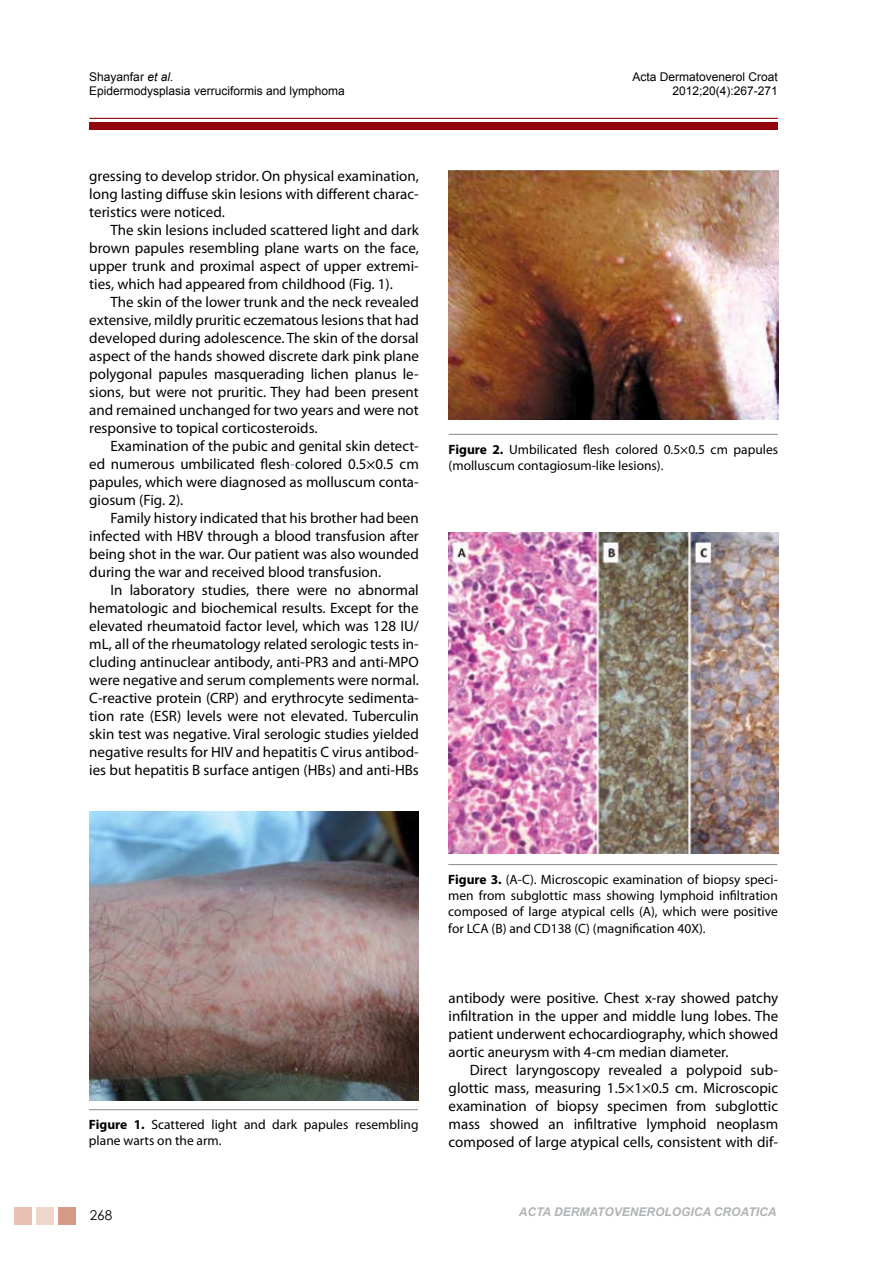
<style>
.page{position:relative;width:893px;height:1263px;background:#fff}
.page>*{position:absolute;margin:0;border:0;box-sizing:border-box;transform-origin:0 0}
.t1{font:15px/18px "Myriad Pro";color:#000;text-align:justify}
.t2{font:13.5px/16.2px "Myriad Pro";color:#000}
.t3{font:13.5px "Century Gothic";color:#000}
.t4{font:12px "Arial";color:#000}
.t5{font:italic 700 12px "Arial";color:#b1b4b6}
.s1{font-style:italic}
.s2{color:#548dd4}
.s3{font-weight:700}
</style>
<div class="page">
<div style="left:89px;top:122px;width:689px;height:8px;background:#92050c"></div>
<hr style="left:89px;top:118px;width:689px;height:1px;background:#92050c">
<div style="left:14px;top:1207px;width:18px;height:18px;background:#e7c1b3"></div>
<div style="left:36px;top:1207px;width:18px;height:18px;background:#efd6cc"></div>
<div style="left:59px;top:1207px;width:17px;height:18px;background:#d69b88"></div>
<hr style="left:89px;top:1109px;width:329px;height:1px;background:#939598">
<hr style="left:449px;top:434px;width:329px;height:1px;background:#939598">
<hr style="left:448px;top:864px;width:329px;height:1px;background:#939598">
<img style="left:89px;top:811px;width:330px;height:290px">
<img style="left:449px;top:170px;width:329px;height:250px">
<img style="left:449px;top:532px;width:329px;height:321px">
<p class="t4" style="left:89px;top:69px;width:86px">Shayanfar <span class="s1">et al.</span></p>
<p class="t4" style="left:632px;top:69px;width:147px">Acta Dermatovenerol Croat</p>
<p class="t4" style="left:89px;top:83px;width:257px">Epidermodysplasia verruciformis and lymphoma</p>
<p class="t4" style="left:672px;top:83px;width:107px">2012;20(4):267-271</p>
<p class="t1" style="left:89px;top:167px;width:331px">gressing to develop stridor. On physical examination, long lasting diffuse skin lesions with different charac&shy;teristics were noticed.</p>
<p class="t1" style="left:89px;top:221px;width:331px;text-indent:21px">The skin lesions included scattered light and dark brown papules resembling plane warts on the face, upper trunk and proximal aspect of upper extremi&shy;ties, which had appeared from childhood (Fig. 1).</p>
<p class="t1" style="left:89px;top:293px;width:331px;text-indent:21px">The skin of the lower trunk and the neck revealed extensive, mildly pruritic eczematous lesions that had developed during adolescence. The skin of the dorsal aspect of the hands showed discrete dark pink plane polygonal papules masquerading lichen planus le&shy;sions, but were not pruritic. They had been present and remained unchanged for two years and were not responsive to topical corticosteroids.</p>
<p class="t1" style="left:89px;top:437px;width:331px;text-indent:21px">Examination of the pubic and genital skin detect&shy;ed numerous umbilicated flesh<span class="s2">-</span>colored 0.5×0.5 cm papules, which were diagnosed as molluscum conta&shy;giosum (Fig. 2).</p>
<p class="t1" style="left:89px;top:509px;width:331px;text-indent:21px">Family history indicated that his brother had been infected with HBV through a blood transfusion after being shot in the war. Our patient was also wounded during the war and received blood transfusion.</p>
<p class="t1" style="left:89px;top:581px;width:331px;text-indent:21px">In laboratory studies, there were no abnormal hematologic and biochemical results. Except for the elevated rheumatoid factor level, which was 128 IU/ mL, all of the rheumatology related serologic tests in&shy;cluding antinuclear antibody, anti-PR3 and anti-MPO were negative and serum complements were normal.<br>C-reactive protein (CRP) and erythrocyte sedimenta&shy;tion rate (ESR) levels were not elevated. Tuberculin skin test was negative. Viral serologic studies yielded negative results for HIV and hepatitis C virus antibod&shy;ies but hepatitis B surface antigen (HBs) and anti-HBs</p>
<p class="t2" style="left:449px;top:441px;width:331px"><span class="s3">Figure 2.</span> Umbilicated flesh colored 0.5×0.5 cm papules (molluscum contagiosum-like lesions).</p>
<p class="t2" style="left:89px;top:1116px;width:331px"><span class="s3">Figure 1.</span> Scattered light and dark papules resembling plane warts on the arm.</p>
<p class="t2" style="left:448px;top:871px;width:331px;text-align:justify"><span class="s3">Figure 3.</span> (A-C). Microscopic examination of biopsy speci&shy;men from subglottic mass showing lymphoid infiltration composed of large atypical cells (A), which were positive for LCA (B) and CD138 (C) (magnification 40X).</p>
<p class="t1" style="left:449px;top:988px;width:331px">antibody were positive. Chest x-ray showed patchy infiltration in the upper and middle lung lobes. The patient underwent echocardiography, which showed aortic aneurysm with 4-cm median diameter.</p>
<p class="t1" style="left:449px;top:1060px;width:331px;text-indent:21px">Direct laryngoscopy revealed a polypoid sub&shy;glottic mass, measuring 1.5×1×0.5 cm. Microscopic examination of biopsy specimen from subglottic mass showed an infiltrative lymphoid neoplasm composed of large atypical cells, consistent with dif-</p>
<p class="t3" style="left:90px;top:1206px;width:24px">268</p>
<p class="t5" style="left:519px;top:1203px;width:259px">ACTA DERMATOVENEROLOGICA CROATICA</p>
</div>
